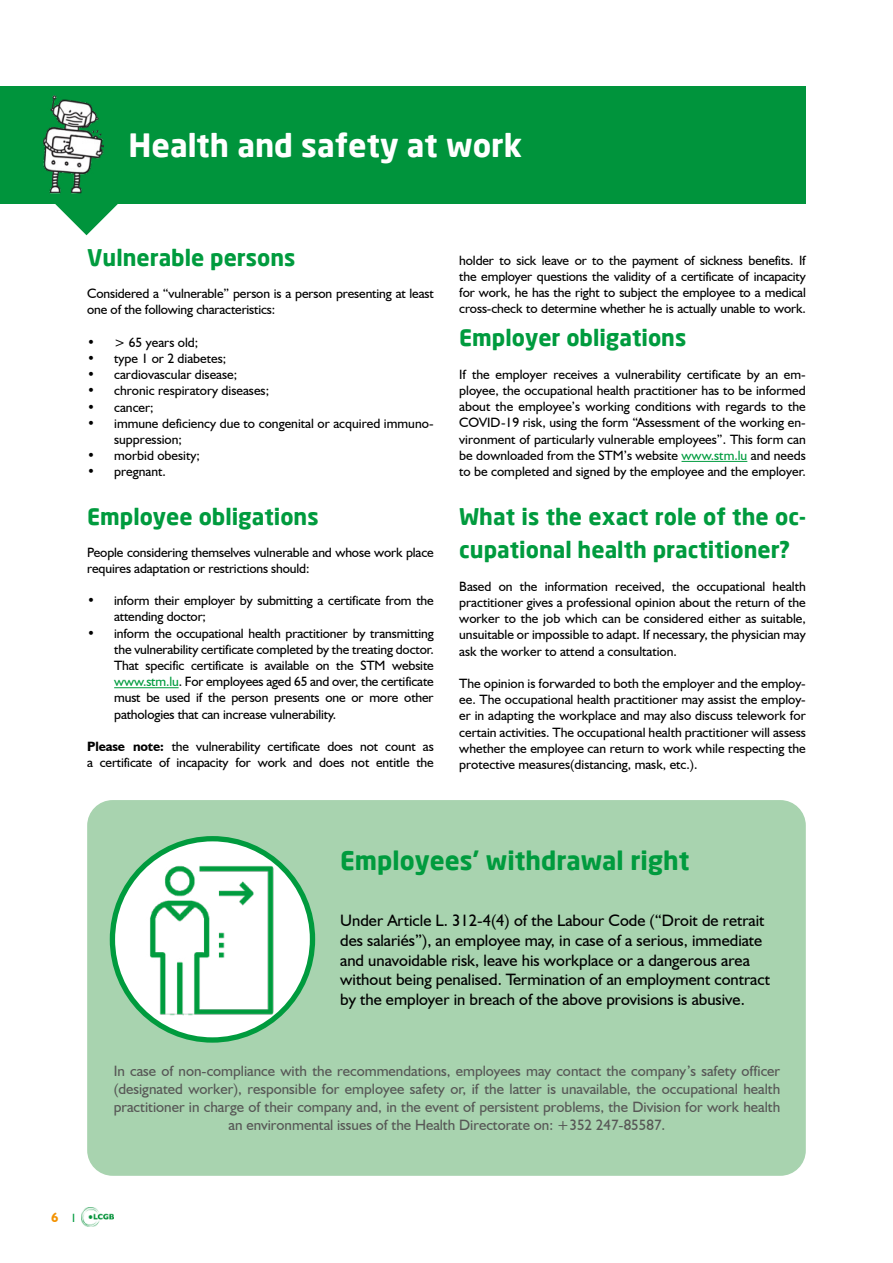
<style>
.page{position:relative;width:893px;height:1263px;background:#fff}
.page>*{position:absolute;margin:0;border:0;box-sizing:border-box;transform-origin:0 0}
.t1{font:700 31.5px "Neo Sans";color:#fff}
.t2{font:700 25.5px "Neo Sans";color:#009b3e}
.t3{font:700 22.5px/33px "Neo Sans";color:#009b3e}
.t4{font:16.5px/19.8px "Humanist 521 BT";color:#000}
.t5{font:15px/18px "Humanist 521 BT";color:#575756;text-align:center}
.t6{font:13.5px/16.2px "Humanist 521 BT";letter-spacing:-.01em;color:#000}
.t7{font:700 13.5px "Humanist 521 BT";color:#f39200}
.s1{color:#009b3e}
.s2{font-weight:700}
.s3{font-weight:400;font-size:12px;color:#009b3e}
</style>
<div class="page">
<img style="left:81px;top:1208px;width:32px;height:18px">
<div style="left:87px;top:800px;width:719px;height:376px;background:#a8d3af;border-radius:26px"></div>
<div style="left:0;top:87px;width:806px;height:117px;background:#00943c"></div>
<svg style="left:55px;top:193px;width:63px;height:42px"></svg>
<img style="left:43px;top:96px;width:61px;height:97px">
<hr style="left:114px;top:687px;width:65px;height:1px;background:#009b3e">
<hr style="left:681px;top:461px;width:66px;height:1px;background:#009b3e">
<svg style="left:112px;top:839px;width:201px;height:201px;background:#daf0e3"></svg>
<div style="left:110px;top:836px;width:205px;height:207px;border:5px solid #009b3e;border-radius:50%"></div>
<img style="left:133px;top:862px;width:157px;height:156px">
<h1 class="t1" style="left:128px;top:125px;width:395px">Health and safety at work</h1>
<h3 class="t3" style="left:87px;top:240px;width:210px">Vulnerable persons</h3>
<p class="t6" style="left:87px;top:285px;width:348px">Considered a “vulnerable” person is a person presenting at least one of the following characteristics:</p>
<p class="t6" style="left:87px;top:334px;width:113px">• &gt; 65 years old;</p>
<p class="t6" style="left:87px;top:350px;width:141px">• type 1 or 2 diabetes;</p>
<p class="t6" style="left:87px;top:366px;width:152px">• cardiovascular disease;</p>
<p class="t6" style="left:87px;top:382px;width:183px">• chronic respiratory diseases;</p>
<p class="t6" style="left:87px;top:399px;width:68px">• cancer;</p>
<p class="t6" style="left:114px;top:415px;width:321px;text-indent:-27px">• immune deficiency due to congenital or acquired immuno&shy;suppression;</p>
<p class="t6" style="left:87px;top:447px;width:114px">• morbid obesity;</p>
<p class="t6" style="left:87px;top:463px;width:80px">• pregnant.</p>
<h3 class="t3" style="left:87px;top:500px;width:233px">Employee obligations</h3>
<p class="t6" style="left:87px;top:544px;width:348px">People considering themselves vulnerable and whose work place requires adaptation or restrictions should:</p>
<p class="t6" style="left:114px;top:592px;width:321px;text-indent:-27px">• inform their employer by submitting a certificate from the attending doctor;</p>
<p class="t6" style="left:114px;top:625px;width:321px;text-align:justify;text-indent:-27px">• inform the occupational health practitioner by transmitting the vulnerability certificate completed by the treating doctor.<br>That specific certificate is available on the STM website <span class="s1">www.stm.lu</span>. For employees aged 65 and over, the certificate must be used if the person presents one or more other pathologies that can increase vulnerability.</p>
<p class="t6" style="left:87px;top:738px;width:348px"><span class="s2">Please note:</span> the vulnerability certificate does not count as a certificate of incapacity for work and does not entitle the</p>
<p class="t6" style="left:459px;top:252px;width:348px;text-align:justify">holder to sick leave or to the payment of sickness benefits. If the employer questions the validity of a certificate of incapacity for work, he has the right to subject the employee to a medical cross-check to determine whether he is actually unable to work.</p>
<h3 class="t3" style="left:459px;top:321px;width:229px">Employer obligations</h3>
<p class="t6" style="left:459px;top:366px;width:348px;text-align:justify">If the employer receives a vulnerability certificate by an em&shy;ployee, the occupational health practitioner has to be informed about the employee’s working conditions with regards to the COVID-19 risk, using the form “Assessment of the working en&shy;vironment of particularly vulnerable employees”. This form can be downloaded from the STM’s website <span class="s1">www.stm.lu</span> and needs to be completed and signed by the employee and the employer.</p>
<h3 class="t3" style="left:459px;top:500px;width:348px">What is the exact role of the oc&shy;cupational health practitioner?</h3>
<p class="t6" style="left:459px;top:578px;width:348px;text-align:justify">Based on the information received, the occupational health practitioner gives a professional opinion about the return of the worker to the job which can be considered either as suitable, unsuitable or impossible to adapt. If necessary, the physician may ask the worker to attend a consultation.</p>
<p class="t6" style="left:459px;top:675px;width:348px;text-align:justify">The opinion is forwarded to both the employer and the employ&shy;ee. The occupational health practitioner may assist the employ&shy;er in adapting the workplace and may also discuss telework for certain activities. The occupational health practitioner will assess whether the employee can return to work while respecting the protective measures(distancing, mask, etc.).</p>
<h2 class="t2" style="left:340px;top:844px;width:351px">Employees’ withdrawal right</h2>
<p class="t4" style="left:340px;top:910px;width:431px">Under Article L. 312-4(4) of the Labour Code (“Droit de retrait des salariés”), an employee may, in case of a serious, immediate and unavoidable risk, leave his workplace or a dangerous area without being penalised. Termination of an employment contract by the employer in breach of the above provisions is abusive.</p>
<p class="t5" style="left:114px;top:1061px;width:668px">In case of non-compliance with the recommendations, employees may contact the company’s safety officer (designated worker), responsible for employee safety or, if the latter is unavailable, the occupational health practitioner in charge of their company and, in the event of persistent problems, the Division for work health an environmental issues of the Health Directorate on: +352 247-85587.</p>
<p class="t7" style="left:51px;top:1209px;width:26px">6 <span class="s3">I</span></p>
</div>
